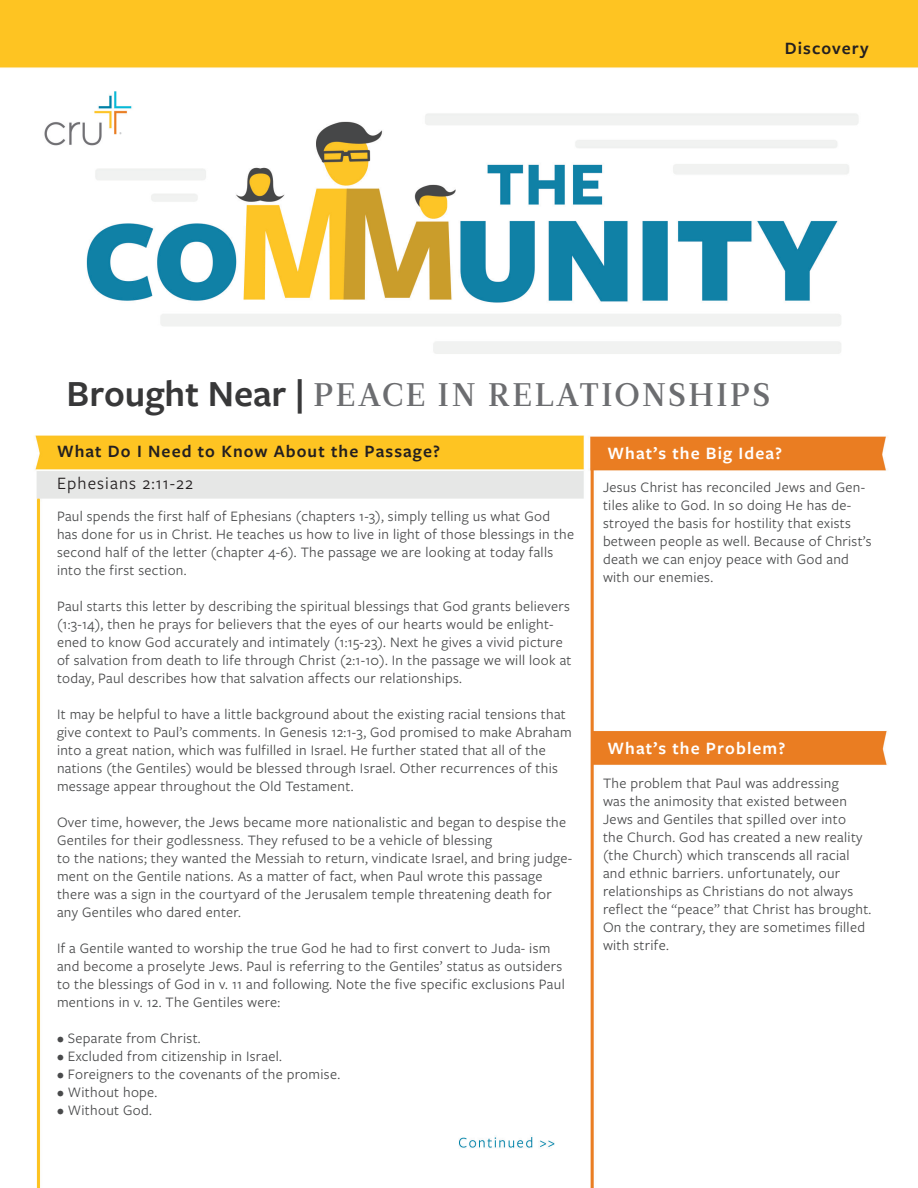
<style>
.page{position:relative;width:918px;height:1188px;background:#fff}
.page>*{position:absolute;margin:0;border:0;box-sizing:border-box;transform-origin:0 0}
.t1{font:32.55px "Leitura Roman 3";letter-spacing:.08em;color:#6c6d70}
.t2{font:600 18px "Freight Sans Pro";letter-spacing:.06em;color:#231f20}
.t3{font:600 18px "Freight Sans Pro";letter-spacing:.06em;color:#fff}
.t4{font:18px "Freight Sans Pro";letter-spacing:.06em;color:#231f20}
.t5{font:15px/18px "Freight Sans Pro";letter-spacing:.02em;color:#494a4b}
.s1{font-family:"Freight Sans Pro";font-weight:600;font-size:38.25px;color:#383839}
</style>
<div class="page">
<img style="left:0;top:0;width:918px;height:1188px">
<p class="t2" style="left:785px;top:36px;width:85px">Discovery</p>
<p class="t1" style="left:67px;top:373px;width:705px"><span class="s1">Brought Near |</span> PEACE IN RELATIONSHIPS</p>
<p class="t2" style="left:57px;top:439px;width:385px">What Do I Need to Know About the Passage?</p>
<p class="t3" style="left:608px;top:441px;width:176px">What’s the Big Idea?</p>
<p class="t4" style="left:57px;top:471px;width:138px">Ephesians 2:11-22</p>
<p class="t5" style="left:57px;top:506px;width:519px">Paul spends the first half of Ephesians (chapters 1-3), simply telling us what God has done for us in Christ. He teaches us how to live in light of those blessings in the second half of the letter (chapter 4-6). The passage we are looking at today falls into the first section.</p>
<p class="t5" style="left:57px;top:596px;width:516px">Paul starts this letter by describing the spiritual blessings that God grants believers (1:3-14), then he prays for believers that the eyes of our hearts would be enlight&shy;ened to know God accurately and intimately (1:15-23). Next he gives a vivid picture of salvation from death to life through Christ (2:1-10). In the passage we will look at today, Paul describes how that salvation affects our relationships.</p>
<p class="t5" style="left:57px;top:704px;width:516px">It may be helpful to have a little background about the existing racial tensions that give context to Paul’s comments. In Genesis 12:1-3, God promised to make Abraham into a great nation, which was fulfilled in Israel. He further stated that all of the nations (the Gentiles) would be blessed through Israel. Other recurrences of this message appear throughout the Old Testament.</p>
<p class="t5" style="left:57px;top:812px;width:511px">Over time, however, the Jews became more nationalistic and began to despise the<br>Gentiles for their godlessness. They refused to be a vehicle of blessing</p>
<p class="t5" style="left:57px;top:848px;width:517px">to the nations; they wanted the Messiah to return, vindicate Israel, and bring judge&shy;ment on the Gentile nations. As a matter of fact, when Paul wrote this passage there was a sign in the courtyard of the Jerusalem temple threatening death for any Gentiles who dared enter.</p>
<p class="t5" style="left:57px;top:938px;width:509px">If a Gentile wanted to worship the true God he had to first convert to Juda- ism and become a proselyte Jews. Paul is referring to the Gentiles’ status as outsiders to the blessings of God in v. 11 and following. Note the five specific exclusions Paul mentions in v. 12. The Gentiles were:</p>
<p class="t5" style="left:57px;top:1028px;width:145px">• Separate from Christ.</p>
<p class="t5" style="left:57px;top:1046px;width:226px">• Excluded from citizenship in Israel.</p>
<p class="t5" style="left:57px;top:1064px;width:285px">• Foreigners to the covenants of the promise.</p>
<p class="t5" style="left:57px;top:1082px;width:102px">• Without hope.</p>
<p class="t5" style="left:57px;top:1100px;width:96px">• Without God.</p>
<p class="t5" style="left:603px;top:477px;width:270px">Jesus Christ has reconciled Jews and Gen&shy;tiles alike to God. In so doing He has de&shy;stroyed the basis for hostility that exists between people as well. Because of Christ’s death we can enjoy peace with God and with our enemies.</p>
<p class="t3" style="left:608px;top:735px;width:179px">What’s the Problem?</p>
<p class="t5" style="left:603px;top:774px;width:270px">The problem that Paul was addressing<br>was the animosity that existed between Jews and Gentiles that spilled over into<br>the Church. God has created a new reality (the Church) which transcends all racial and ethnic barriers. unfortunately, our relationships as Christians do not always reflect the “peace” that Christ has brought.<br>On the contrary, they are sometimes filled with strife.</p>
</div>
